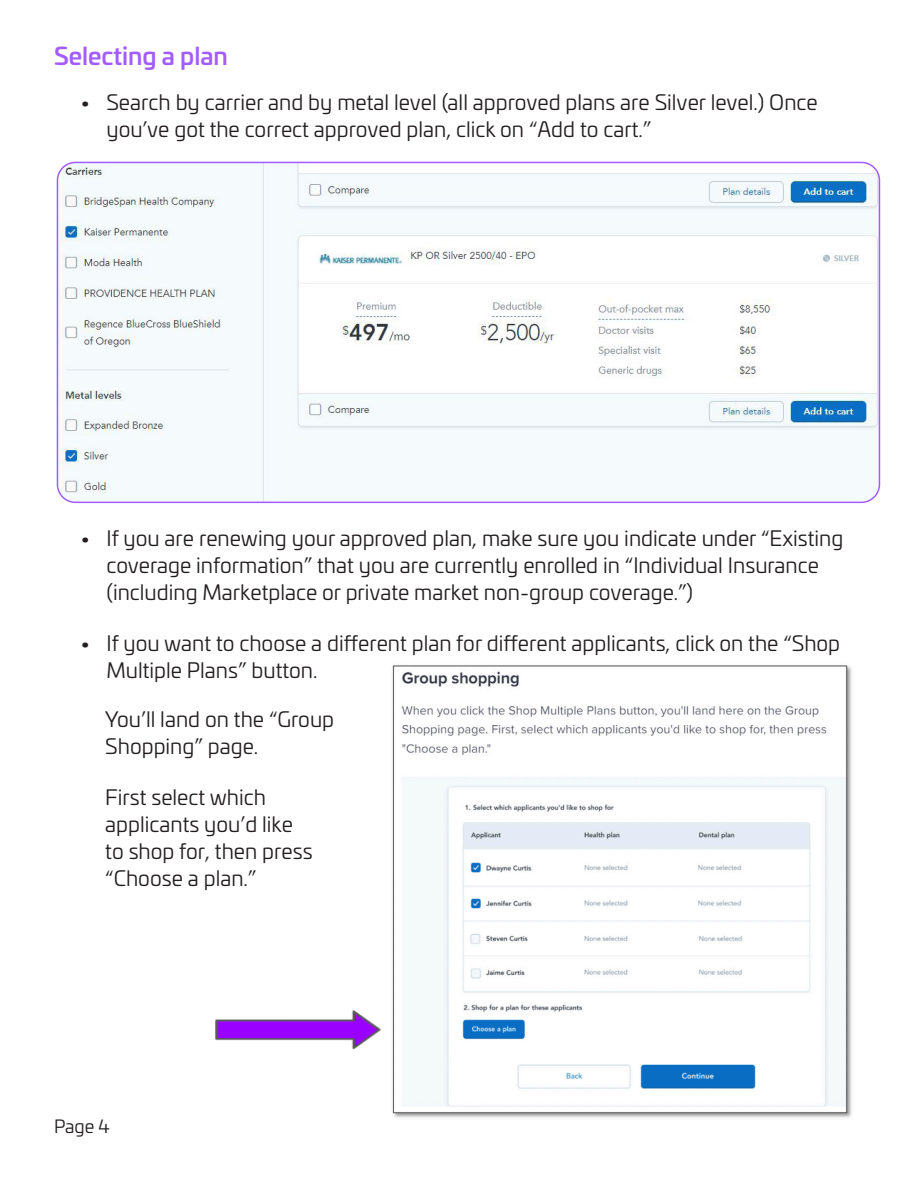
<style>
.page{position:relative;width:918px;height:1188px;background:#fff}
.page>*{position:absolute;margin:0;border:0;box-sizing:border-box;transform-origin:0 0}
.t1{font:500 24px "Univia Pro";color:#a35cff}
.t2{font:21px/27px "Univia Pro";color:#231f20}
.t3{font:18px "Univia Pro";color:#231f20}
</style>
<div class="page">
<img style="left:57px;top:162px;width:822px;height:340px">
<div style="left:57px;top:162px;width:823px;height:341px;border:2px solid #a35cff;border-radius:18px"></div>
<img style="left:392px;top:665px;width:460px;height:453px">
<img style="left:215px;top:1010px;width:166px;height:40px">
<p class="t1" style="left:54px;top:38px;width:175px">Selecting a plan</p>
<p class="t2" style="left:106px;top:88px;width:713px;text-indent:-27px">• Search by carrier and by metal level (all approved plans are Silver level.) Once you’ve got the correct approved plan, click on “Add to cart.”</p>
<p class="t2" style="left:106px;top:524px;width:738px;text-indent:-27px">• If you are renewing your approved plan, make sure you indicate under “Existing coverage information” that you are currently enrolled in “Individual Insurance (including Marketplace or private market non-group coverage.”)</p>
<p class="t2" style="left:106px;top:629px;width:735px;text-indent:-27px">• If you want to choose a different plan for different applicants, click on the “Shop<br>Multiple Plans” button.</p>
<p class="t2" style="left:105px;top:705px;width:230px">You’ll land on the “Group<br>Shopping” page.</p>
<p class="t2" style="left:105px;top:783px;width:209px">First select which applicants you’d like to shop for, then press “Choose a plan.”</p>
<p class="t3" style="left:54px;top:1114px;width:57px">Page 4</p>
</div>
